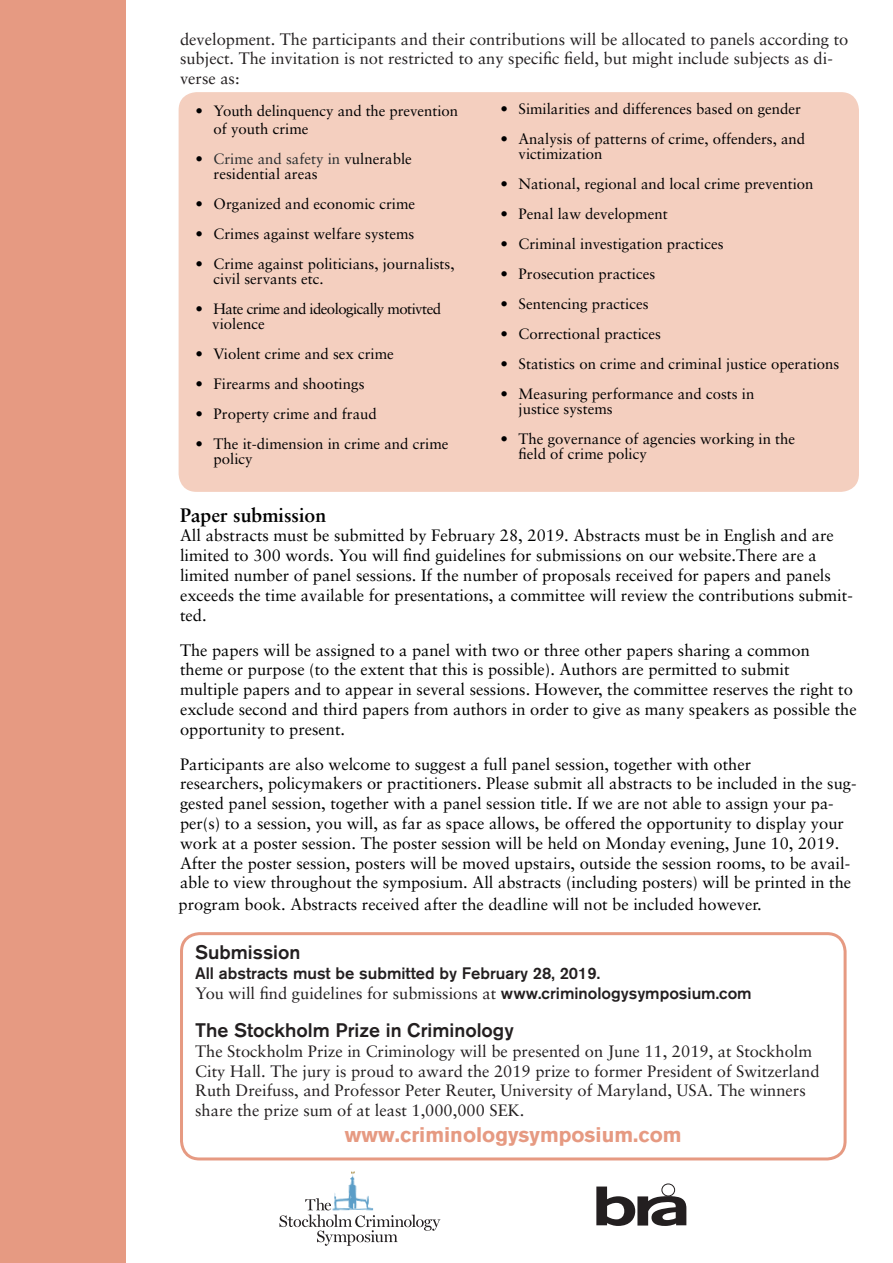
<style>
.page{position:relative;width:893px;height:1263px;background:#fff}
.page>*{position:absolute;margin:0;border:0;box-sizing:border-box;transform-origin:0 0}
.t1{font:700 21px "Akzidenz Grotesk BQ";color:#e69a82}
.t2{font:500 19.5px "Akzidenz Grotesk BQ";color:#231f20}
.t3{font:700 19.5px "Sabon LT";color:#000001}
.t4{font:16.5px/19.8px "Sabon LT";color:#000001}
.t5{font:16.5px/19.8px "Sabon LT";color:#231f20}
.t6{font:500 16.5px "Akzidenz Grotesk BQ";color:#231f20}
.t7{font:15px/15px "Sabon LT";color:#000001}
.t8{font:15px/15px "Sabon LT";letter-spacing:-.035em;color:#000001}
.s1{color:#292d2f}
.s2{font-family:"Akzidenz Grotesk BQ";font-weight:500}
</style>
<div class="page">
<img style="left:334px;top:1173px;width:35px;height:25px">
<svg style="left:279px;top:1198px;width:161px;height:48px"></svg>
<div style="left:0;top:0;width:126px;height:1263px;background:#e69a82"></div>
<div style="left:180px;top:932px;width:667px;height:228px;border:3px solid #e69a82;border-radius:18px"></div>
<div style="left:179px;top:92px;width:680px;height:400px;background:#f4cfbf;border-radius:18px"></div>
<svg style="left:596px;top:1186px;width:90px;height:40px"></svg>
<div style="left:661px;top:1183px;width:14px;height:13px;border:1px solid #231f20;border-radius:50%"></div>
<p class="t5" style="left:180px;top:29px;width:670px">development. The participants and their contributions will be allocated to panels according to subject. The invitation is not restricted to any specific field, but might include subjects as di&shy;verse as:</p>
<p class="t7" style="left:214px;top:102px;width:246px;line-height:18px;text-indent:-18px">• Youth delinquency and the prevention of youth crime</p>
<p class="t7" style="left:214px;top:151px;width:200px;text-indent:-18px">• <span class="s1">Crime and safety in</span> vulnerable residential areas</p>
<p class="t7" style="left:196px;top:196px;width:221px">• Organized and economic crime</p>
<p class="t7" style="left:196px;top:226px;width:220px">• Crimes against welfare systems</p>
<p class="t7" style="left:214px;top:256px;width:242px;text-indent:-18px">• Crime against politicians, journalists, civil servants etc.</p>
<p class="t8" style="left:212px;top:301px;width:230px;text-indent:-17px">• Hate crime and ideologically motivted violence</p>
<p class="t7" style="left:196px;top:346px;width:200px">• Violent crime and sex crime</p>
<p class="t7" style="left:196px;top:376px;width:170px">• Firearms and shootings</p>
<p class="t7" style="left:196px;top:406px;width:183px">• Property crime and fraud</p>
<p class="t7" style="left:214px;top:436px;width:236px;text-indent:-18px">• The it-dimension in crime and crime policy</p>
<p class="t7" style="left:500px;top:101px;width:302px">• Similarities and differences based on gender</p>
<p class="t7" style="left:518px;top:131px;width:288px;text-indent:-18px">• Analysis of patterns of crime, offenders, and victimization</p>
<p class="t7" style="left:500px;top:176px;width:315px">• National, regional and local crime prevention</p>
<p class="t7" style="left:500px;top:206px;width:169px">• Penal law development</p>
<p class="t7" style="left:500px;top:236px;width:225px">• Criminal investigation practices</p>
<p class="t7" style="left:500px;top:266px;width:156px">• Prosecution practices</p>
<p class="t7" style="left:500px;top:296px;width:149px">• Sentencing practices</p>
<p class="t7" style="left:500px;top:326px;width:162px">• Correctional practices</p>
<p class="t7" style="left:500px;top:356px;width:340px">• Statistics on crime and criminal justice operations</p>
<p class="t7" style="left:518px;top:386px;width:237px;text-indent:-18px">• Measuring performance and costs in justice systems</p>
<p class="t7" style="left:518px;top:431px;width:278px;text-indent:-18px">• The governance of agencies working in the field of crime policy</p>
<p class="t3" style="left:180px;top:503px;width:148px">Paper submission</p>
<p class="t4" style="left:180px;top:526px;width:674px">All abstracts must be submitted by February 28, 2019. Abstracts must be in English and are limited to 300 words. You will find guidelines for submissions on our website.There are a limited number of panel sessions. If the number of proposals received for papers and panels exceeds the time available for presentations, a committee will review the contributions submit&shy;ted.</p>
<p class="t4" style="left:180px;top:640px;width:678px">The papers will be assigned to a panel with two or three other papers sharing a common theme or purpose (to the extent that this is possible). Authors are permitted to submit<br>multiple papers and to appear in several sessions. However, the committee reserves the right to exclude second and third papers from authors in order to give as many speakers as possible the opportunity to present.</p>
<p class="t4" style="left:180px;top:754px;width:678px">Participants are also welcome to suggest a full panel session, together with other<br>researchers, policymakers or practitioners. Please submit all abstracts to be included in the sug&shy;gested panel session, together with a panel session title. If we are not able to assign your pa&shy;per(s) to a session, you will, as far as space allows, be offered the opportunity to display your work at a poster session. The poster session will be held on Monday evening, June 10, 2019.<br>After the poster session, posters will be moved upstairs, outside the session rooms, to be avail&shy;able to view throughout the symposium. All abstracts (including posters) will be printed in the</p>
<p class="t4" style="left:179px;top:894px;width:585px">program book. Abstracts received after the deadline will not be included however.</p>
<p class="t2" style="left:195px;top:940px;width:107px">Submission</p>
<p class="t6" style="left:195px;top:963px;width:406px">All abstracts must be submitted by February 28, 2019.</p>
<p class="t5" style="left:195px;top:983px;width:558px">You will find guidelines for submissions at <span class="s2">www.criminologysymposium.com</span></p>
<p class="t2" style="left:195px;top:1018px;width:320px">The Stockholm Prize in Criminology</p>
<p class="t5" style="left:195px;top:1041px;width:626px">The Stockholm Prize in Criminology will be presented on June 11, 2019, at Stockholm City Hall. The jury is proud to award the 2019 prize to former President of Switzerland Ruth Dreifuss, and Professor Peter Reuter, University of Maryland, USA. The winners share the prize sum of at least 1,000,000 SEK.</p>
<p class="t1" style="left:345px;top:1122px;width:338px">www.criminologysymposium.com</p>
</div>
